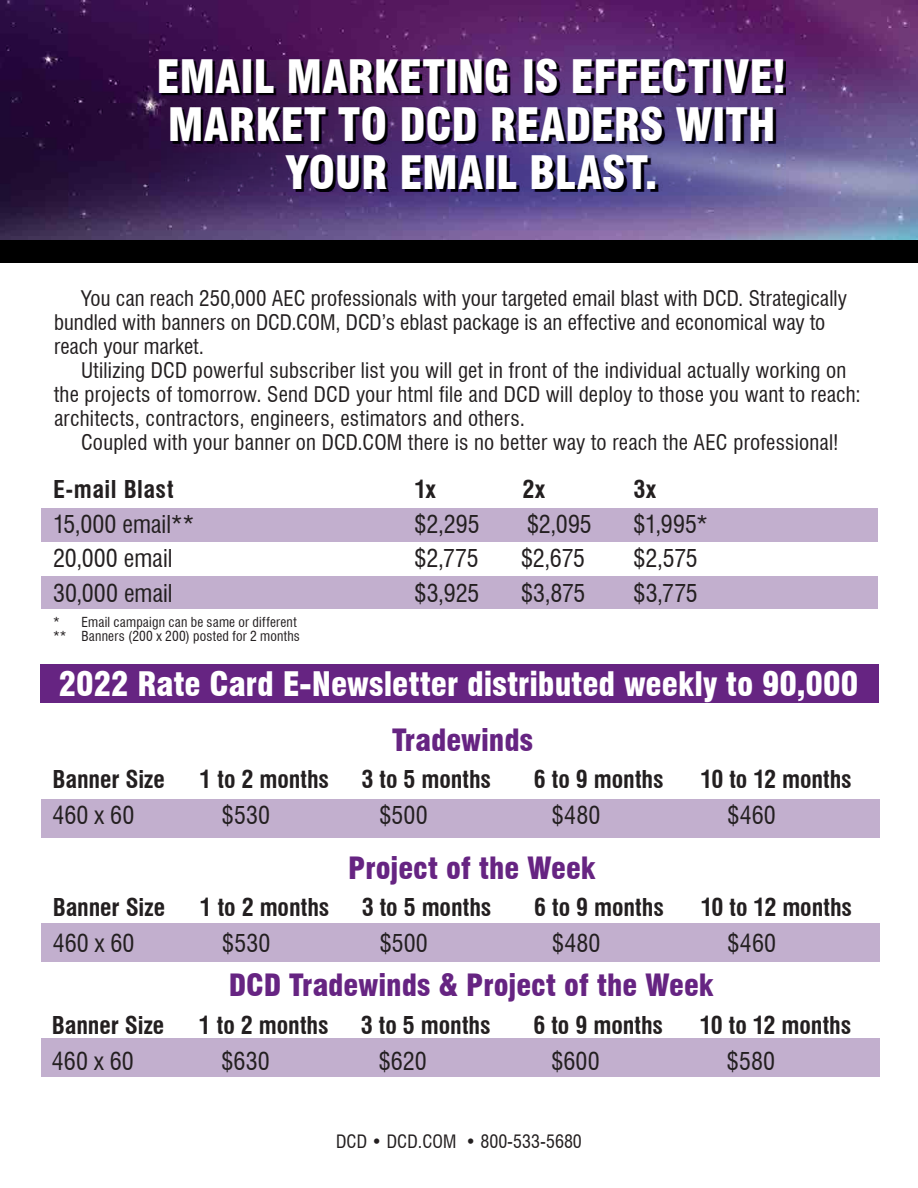
<style>
.page{position:relative;width:918px;height:1188px;background:#fff}
.page>*{position:absolute;margin:0;border:0;box-sizing:border-box;transform-origin:0 0}
.t1{font:900 condensed 45px/48px "Swiss 721 BT";letter-spacing:.005em;color:#fff;text-align:center}
.t2{font:900 condensed 33px "Swiss 721 BT";color:#fff}
.t3{font:900 condensed 30px "Swiss 721 BT";color:#662482}
.t4{font:700 condensed 24px "Swiss 721 BT";letter-spacing:-.005em;color:#231f20}
.t5{font:condensed 24px "Swiss 721 BT";letter-spacing:.005em;color:#231f20}
.t6{font:700 condensed 24px "Swiss 721 BT";letter-spacing:.02em;color:#231f20}
.t7{font:condensed 21px/24px "Swiss 721 BT";letter-spacing:.01em;color:#231f20}
.t8{font:condensed 18px "Swiss 721 BT";color:#231f20}
.t9{font:condensed 13.5px/13.5px "Swiss 721 BT";letter-spacing:.015em;color:#231f20}
</style>
<div class="page">
<img style="left:0;top:0;width:918px;height:240px">
<div style="left:0;top:240px;width:918px;height:22px;background:#000"></div>
<img style="left:162px;top:61px;width:624px;height:131px">
<div style="left:41px;top:799px;width:839px;height:39px;background:#c2afce"></div>
<div style="left:42px;top:923px;width:838px;height:39px;background:#c2afce"></div>
<div style="left:41px;top:1038px;width:839px;height:39px;background:#c2afce"></div>
<div style="left:41px;top:508px;width:836px;height:34px;background:#c2afce"></div>
<div style="left:41px;top:576px;width:836px;height:33px;background:#c2afce"></div>
<div style="left:40px;top:664px;width:839px;height:39px;background:#662482"></div>
<h1 class="t1" style="left:157px;top:52px;width:632px">EMAIL MARKETING IS EFFECTIVE!<br>MARKET TO DCD READERS WITH<br>YOUR EMAIL BLAST.</h1>
<p class="t7" style="left:54px;top:286px;width:795px;text-indent:27px">You can reach 250,000 AEC professionals with your targeted email blast with DCD. Strategically bundled with banners on DCD.COM, DCD’s eblast package is an effective and economical way to reach your market.</p>
<p class="t7" style="left:54px;top:358px;width:808px;text-indent:27px">Utilizing DCD powerful subscriber list you will get in front of the individual actually working on the projects of tomorrow. Send DCD your html file and DCD will deploy to those you want to reach: architects, contractors, engineers, estimators and others.</p>
<p class="t7" style="left:81px;top:430px;width:759px">Coupled with your banner on DCD.COM there is no better way to reach the AEC professional!</p>
<p class="t6" style="left:53px;top:475px;width:122px">E-mail Blast</p>
<p class="t4" style="left:415px;top:475px;width:23px">1x</p>
<p class="t4" style="left:523px;top:475px;width:24px">2x</p>
<p class="t4" style="left:634px;top:475px;width:24px">3x</p>
<p class="t5" style="left:53px;top:510px;width:143px">15,000 email**</p>
<p class="t5" style="left:415px;top:510px;width:67px">$2,295</p>
<p class="t5" style="left:527px;top:510px;width:66px">$2,095</p>
<p class="t5" style="left:634px;top:510px;width:76px">$1,995*</p>
<p class="t5" style="left:53px;top:544px;width:121px">20,000 email</p>
<p class="t5" style="left:415px;top:544px;width:66px">$2,775</p>
<p class="t5" style="left:521px;top:544px;width:66px">$2,675</p>
<p class="t5" style="left:634px;top:544px;width:66px">$2,575</p>
<p class="t5" style="left:53px;top:579px;width:121px">30,000 email</p>
<p class="t5" style="left:415px;top:579px;width:66px">$3,925</p>
<p class="t5" style="left:521px;top:579px;width:66px">$3,875</p>
<p class="t5" style="left:634px;top:579px;width:66px">$3,775</p>
<p class="t9" style="left:53px;top:616px;width:248px">* Email campaign can be same or different ** Banners (200 x 200) posted for 2 months</p>
<h2 class="t2" style="left:59px;top:664px;width:801px">2022 Rate Card E-Newsletter distributed weekly to 90,000</h2>
<h3 class="t3" style="left:392px;top:722px;width:143px">Tradewinds</h3>
<p class="t4" style="left:52px;top:765px;width:114px">Banner Size</p>
<p class="t4" style="left:199px;top:765px;width:131px">1 to 2 months</p>
<p class="t4" style="left:361px;top:765px;width:131px">3 to 5 months</p>
<p class="t4" style="left:534px;top:765px;width:131px">6 to 9 months</p>
<p class="t4" style="left:700px;top:765px;width:153px">10 to 12 months</p>
<p class="t5" style="left:52px;top:801px;width:83px">460 x 60</p>
<p class="t5" style="left:222px;top:801px;width:50px">$530</p>
<p class="t5" style="left:379px;top:801px;width:50px">$500</p>
<p class="t5" style="left:552px;top:801px;width:50px">$480</p>
<p class="t5" style="left:727px;top:801px;width:50px">$460</p>
<h3 class="t3" style="left:348px;top:850px;width:249px">Project of the Week</h3>
<p class="t4" style="left:53px;top:893px;width:114px">Banner Size</p>
<p class="t4" style="left:200px;top:893px;width:131px">1 to 2 months</p>
<p class="t4" style="left:362px;top:893px;width:131px">3 to 5 months</p>
<p class="t4" style="left:534px;top:893px;width:131px">6 to 9 months</p>
<p class="t4" style="left:701px;top:893px;width:153px">10 to 12 months</p>
<p class="t5" style="left:53px;top:929px;width:83px">460 x 60</p>
<p class="t5" style="left:222px;top:929px;width:50px">$530</p>
<p class="t5" style="left:380px;top:929px;width:50px">$500</p>
<p class="t5" style="left:552px;top:929px;width:50px">$480</p>
<p class="t5" style="left:728px;top:929px;width:50px">$460</p>
<h3 class="t3" style="left:229px;top:967px;width:486px">DCD Tradewinds &amp; Project of the Week</h3>
<p class="t4" style="left:52px;top:1010px;width:114px">Banner Size</p>
<p class="t4" style="left:199px;top:1010px;width:131px">1 to 2 months</p>
<p class="t4" style="left:361px;top:1010px;width:131px">3 to 5 months</p>
<p class="t4" style="left:533px;top:1010px;width:131px">6 to 9 months</p>
<p class="t4" style="left:700px;top:1010px;width:153px">10 to 12 months</p>
<p class="t5" style="left:52px;top:1046px;width:83px">460 x 60</p>
<p class="t5" style="left:221px;top:1046px;width:50px">$630</p>
<p class="t5" style="left:379px;top:1046px;width:49px">$620</p>
<p class="t5" style="left:551px;top:1046px;width:50px">$600</p>
<p class="t5" style="left:727px;top:1046px;width:50px">$580</p>
<p class="t8" style="left:336px;top:1130px;width:247px">DCD • DCD.COM • 800-533-5680</p>
</div>
